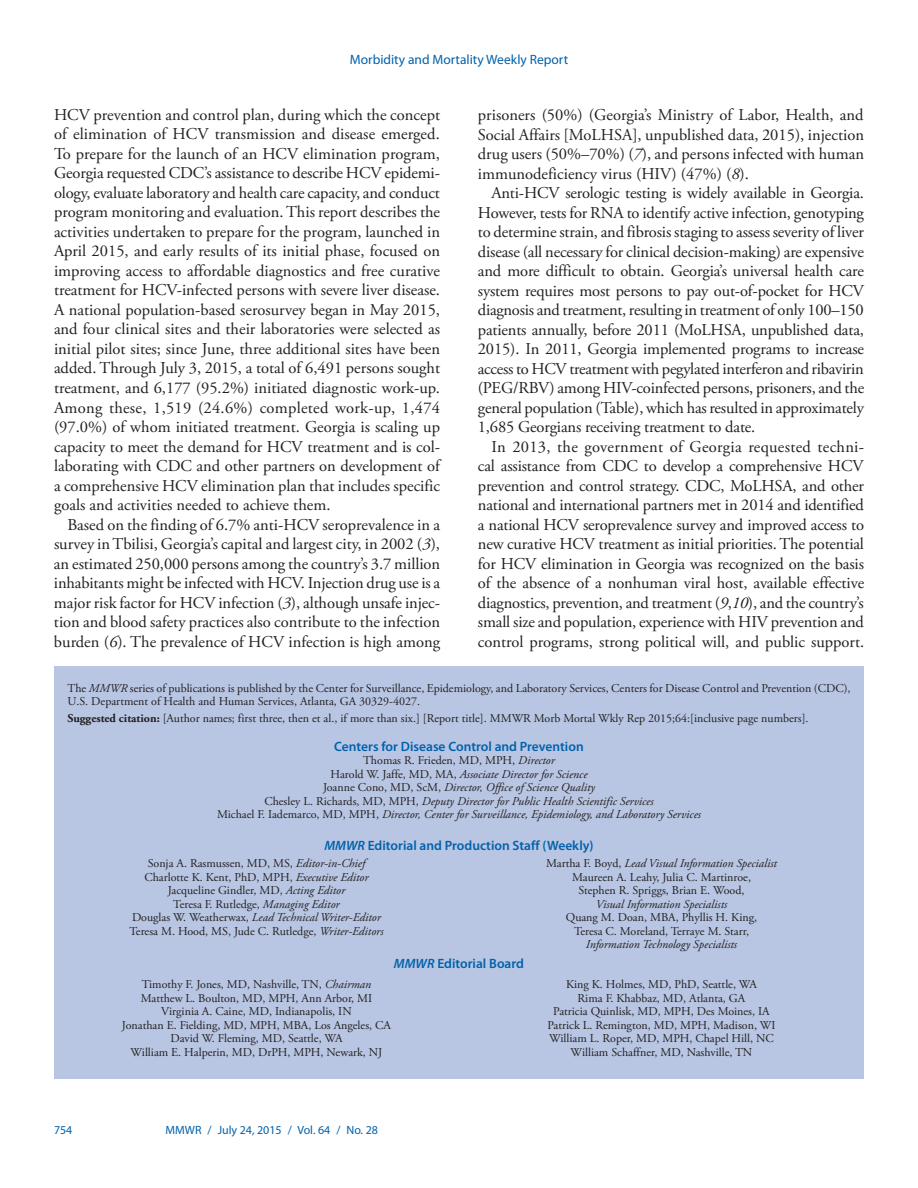
<style>
.page{position:relative;width:918px;height:1188px;background:#fff}
.page>*{position:absolute;margin:0;border:0;box-sizing:border-box;transform-origin:0 0}
.Paragraph{font:16.5px/19.5px "Adobe Garamond Pro";color:#231f20;text-align:justify}
.t1{font:600 13.5px "Myriad Pro";color:#0161ab}
.t2{font:13.5px "Myriad Pro";color:#0161ab}
.t3{font:12px/13.5px "Adobe Garamond Pro";color:#231f20;text-align:center}
.t4{font:italic 12px/13.5px "Adobe Garamond Pro";color:#231f20;text-align:center}
.footer_left{font:12px "Myriad Pro";color:#0161ab}
.s1{font-style:italic}
.s2{font-weight:700}
.s3{font-style:normal}
</style>
<div class="page">
<div style="left:54px;top:666px;width:810px;height:413px;background:#b8c6e3"></div>
<p class="t2" style="left:350px;top:51px;width:220px">Morbidity and Mortality Weekly Report</p>
<p class="Paragraph" style="left:54px;top:106px;width:388px">HCV prevention and control plan, during which the concept of elimination of HCV transmission and disease emerged.<br>To prepare for the launch of an HCV elimination program, Georgia requested CDC’s assistance to describe HCV epidemi&shy;ology, evaluate laboratory and health care capacity, and conduct program monitoring and evaluation. This report describes the activities undertaken to prepare for the program, launched in April 2015, and early results of its initial phase, focused on improving access to affordable diagnostics and free curative treatment for HCV-infected persons with severe liver disease.<br>A national population-based serosurvey began in May 2015, and four clinical sites and their laboratories were selected as initial pilot sites; since June, three additional sites have been added. Through July 3, 2015, a total of 6,491 persons sought treatment, and 6,177 (95.2%) initiated diagnostic work-up.<br>Among these, 1,519 (24.6%) completed work-up, 1,474 (97.0%) of whom initiated treatment. Georgia is scaling up capacity to meet the demand for HCV treatment and is col&shy;laborating with CDC and other partners on development of a comprehensive HCV elimination plan that includes specific goals and activities needed to achieve them.</p>
<p class="Paragraph" style="left:54px;top:515px;width:388px;text-indent:14px">Based on the finding of 6.7% anti-HCV seroprevalence in a survey in Tbilisi, Georgia’s capital and largest city, in 2002 (<span class="s1">3</span>), an estimated 250,000 persons among the country’s 3.7 million inhabitants might be infected with HCV. Injection drug use is a major risk factor for HCV infection (<span class="s1">3</span>), although unsafe injec&shy;tion and blood safety practices also contribute to the infection burden (<span class="s1">6</span>). The prevalence of HCV infection is high among</p>
<p class="Paragraph" style="left:478px;top:106px;width:388px">prisoners (50%) (Georgia’s Ministry of Labor, Health, and Social Affairs [MoLHSA], unpublished data, 2015), injection drug users (50%–70%) (<span class="s1">7</span>), and persons infected with human immunodeficiency virus (HIV) (47%) (<span class="s1">8</span>).</p>
<p class="Paragraph" style="left:478px;top:184px;width:388px;text-indent:13px">Anti-HCV serologic testing is widely available in Georgia.<br>However, tests for RNA to identify active infection, genotyping to determine strain, and fibrosis staging to assess severity of liver disease (all necessary for clinical decision-making) are expensive and more difficult to obtain. Georgia’s universal health care system requires most persons to pay out-of-pocket for HCV diagnosis and treatment, resulting in treatment of only 100–150 patients annually, before 2011 (MoLHSA, unpublished data, 2015). In 2011, Georgia implemented programs to increase access to HCV treatment with pegylated interferon and ribavirin (PEG/RBV) among HIV-coinfected persons, prisoners, and the general population (Table), which has resulted in approximately 1,685 Georgians receiving treatment to date.</p>
<p class="Paragraph" style="left:478px;top:437px;width:388px;text-indent:14px">In 2013, the government of Georgia requested techni&shy;cal assistance from CDC to develop a comprehensive HCV prevention and control strategy. CDC, MoLHSA, and other national and international partners met in 2014 and identified a national HCV seroprevalence survey and improved access to new curative HCV treatment as initial priorities. The potential for HCV elimination in Georgia was recognized on the basis of the absence of a nonhuman viral host, available effective diagnostics, prevention, and treatment (<span class="s1">9</span>,<span class="s1">10</span>), and the country’s small size and population, experience with HIV prevention and control programs, strong political will, and public support.</p>
<p class="t3" style="left:68px;top:682px;width:785px;text-align:left">The <span class="s1">MMWR</span> series of publications is published by the Center for Surveillance, Epidemiology, and Laboratory Services, Centers for Disease Control and Prevention (CDC),<br>U.S. Department of Health and Human Services, Atlanta, GA 30329-4027.</p>
<p class="t3" style="left:68px;top:712px;width:743px"><span class="s2">Suggested citation:</span> [Author names; first three, then et al., if more than six.] [Report title]. MMWR Morb Mortal Wkly Rep 2015;64:[inclusive page numbers].</p>
<p class="t1" style="left:334px;top:738px;width:251px">Centers for Disease Control and Prevention</p>
<p class="t4" style="left:217px;top:754px;width:485px"><span class="s3">Thomas R. Frieden, MD, MPH,</span> Director<br><span class="s3">Harold W. Jaffe, MD, MA,</span> Associate Director for Science<br><span class="s3">Joanne Cono, MD, ScM,</span> Director, Office of Science Quality<br><span class="s3">Chesley L. Richards, MD, MPH,</span> Deputy Director for Public Health Scientific Services<br><span class="s3">Michael F. Iademarco, MD, MPH,</span> Director, Center for Surveillance, Epidemiology, and Laboratory Services</p>
<p class="t1" style="left:324px;top:837px;width:271px"><span class="s1">MMWR</span> Editorial and Production Staff (Weekly)</p>
<p class="t3" style="left:130px;top:857px;width:255px">Sonja A. Rasmussen, MD, MS, <span class="s1">Editor-in-Chief </span>Charlotte K. Kent, PhD, MPH, <span class="s1">Executive Editor </span>Jacqueline Gindler, MD, <span class="s1">Acting Editor<br></span>Teresa F. Rutledge, <span class="s1">Managing Editor<br></span>Douglas W. Weatherwax, <span class="s1">Lead Technical Writer-Editor </span>Teresa M. Hood, MS, Jude C. Rutledge, <span class="s1">Writer-Editors</span></p>
<p class="t3" style="left:546px;top:857px;width:232px">Martha F. Boyd, <span class="s1">Lead Visual Information Specialist<br></span>Maureen A. Leahy, Julia C. Martinroe,<br>Stephen R. Spriggs, Brian E. Wood,</p>
<p class="t4" style="left:596px;top:897px;width:133px">Visual Information Specialists</p>
<p class="t3" style="left:566px;top:911px;width:193px">Quang M. Doan, MBA, Phyllis H. King,<br>Teresa C. Moreland, Terraye M. Starr,</p>
<p class="t4" style="left:586px;top:938px;width:153px">Information Technology Specialists</p>
<p class="t1" style="left:394px;top:955px;width:132px"><span class="s1">MMWR</span> Editorial Board</p>
<p class="t3" style="left:122px;top:978px;width:271px">Timothy F. Jones, MD, Nashville, TN, <span class="s1">Chairman </span>Matthew L. Boulton, MD, MPH, Ann Arbor, MI Virginia A. Caine, MD, Indianapolis, IN<br>Jonathan E. Fielding, MD, MPH, MBA, Los Angeles, CA David W. Fleming, MD, Seattle, WA<br>William E. Halperin, MD, DrPH, MPH, Newark, NJ</p>
<p class="t3" style="left:548px;top:978px;width:229px">King K. Holmes, MD, PhD, Seattle, WA<br>Rima F. Khabbaz, MD, Atlanta, GA<br>Patricia Quinlisk, MD, MPH, Des Moines, IA Patrick L. Remington, MD, MPH, Madison, WI William L. Roper, MD, MPH, Chapel Hill, NC William Schaffner, MD, Nashville, TN</p>
<p class="footer_left" style="left:54px;top:1123px;width:20px">754</p>
<p class="footer_left" style="left:166px;top:1123px;width:214px">MMWR / July 24, 2015 / Vol. 64 / No. 28</p>
</div>
